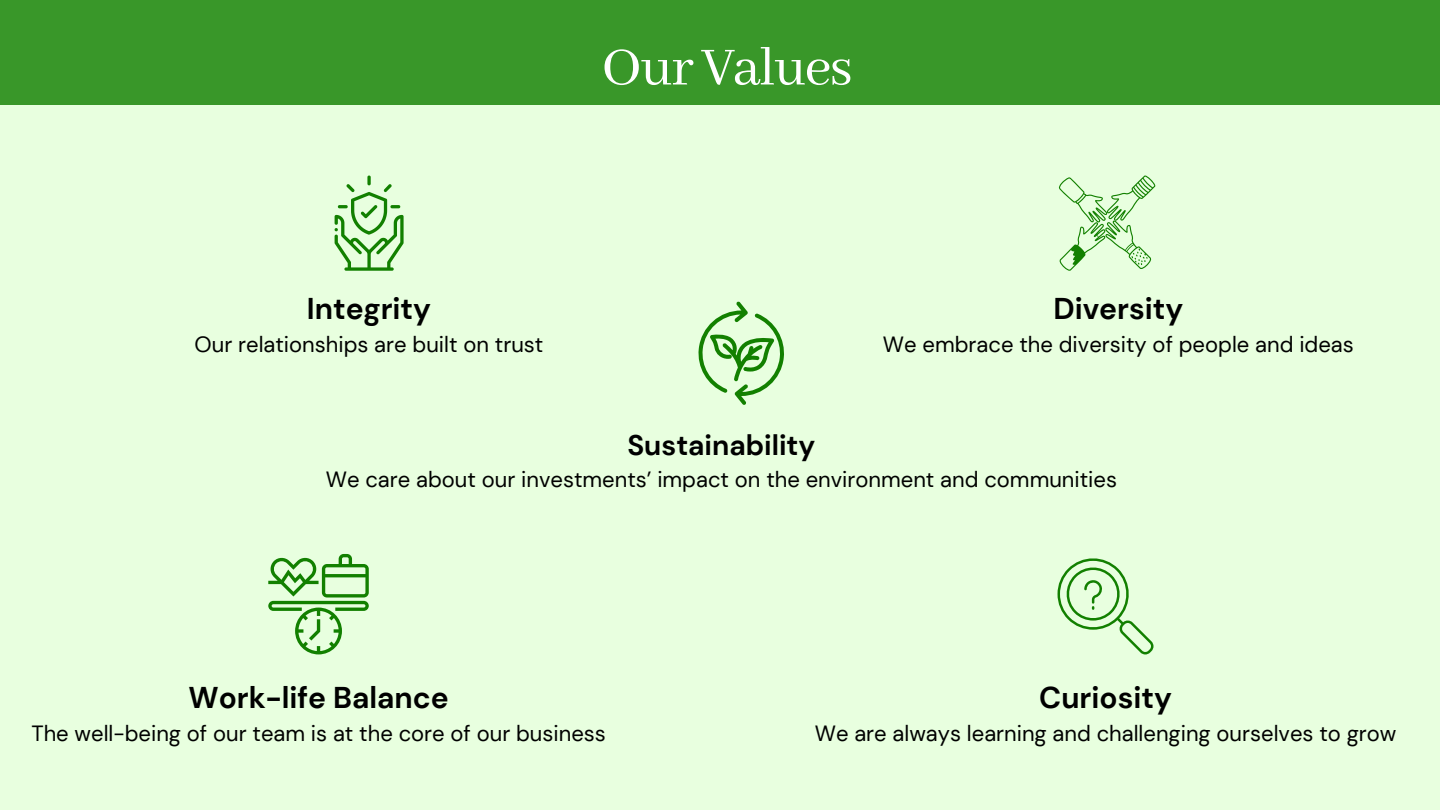
<style>
.page{position:relative;width:1440px;height:810px;background:#e8ffdf}
.page>*{position:absolute;margin:0;border:0;box-sizing:border-box;transform-origin:0 0}
.t1{font:59px "Abhaya Libre";letter-spacing:-.03em;color:#fff}
.t2{font:700 30px "DM Sans";color:#000}
.t3{font:700 28.3px "DM Sans";color:#000}
.t4{font:22px "DM Sans";color:#000}
</style>
<div class="page">
<div style="left:0;top:0;width:1440px;height:105px;background:#399729"></div>
<svg style="left:1058px;top:558px;width:96px;height:96px"></svg>
<svg style="left:268px;top:554px;width:101px;height:100px"></svg>
<svg style="left:1059px;top:176px;width:96px;height:95px"></svg>
<svg style="left:698px;top:301px;width:86px;height:104px"></svg>
<svg style="left:335px;top:176px;width:69px;height:95px"></svg>
<h1 class="t1" style="left:601px;top:35px;width:253px">Our Values</h1>
<h2 class="t2" style="left:307px;top:290px;width:126px">Integrity</h2>
<p class="t4" style="left:195px;top:331px;width:350px">Our relationships are built on trust</p>
<h2 class="t2" style="left:1053px;top:290px;width:132px">Diversity</h2>
<p class="t4" style="left:883px;top:331px;width:472px">We embrace the diversity of people and ideas</p>
<p class="t3" style="left:627px;top:427px;width:190px">Sustainability</p>
<p class="t4" style="left:326px;top:465px;width:793px">We care about our investments’ impact on the environment and communities</p>
<h2 class="t2" style="left:188px;top:678px;width:262px">Work-life Balance</h2>
<p class="t4" style="left:31px;top:719px;width:576px">The well-being of our team is at the core of our business</p>
<h2 class="t2" style="left:1039px;top:678px;width:134px">Curiosity</h2>
<p class="t4" style="left:815px;top:719px;width:583px">We are always learning and challenging ourselves to grow</p>
</div>
